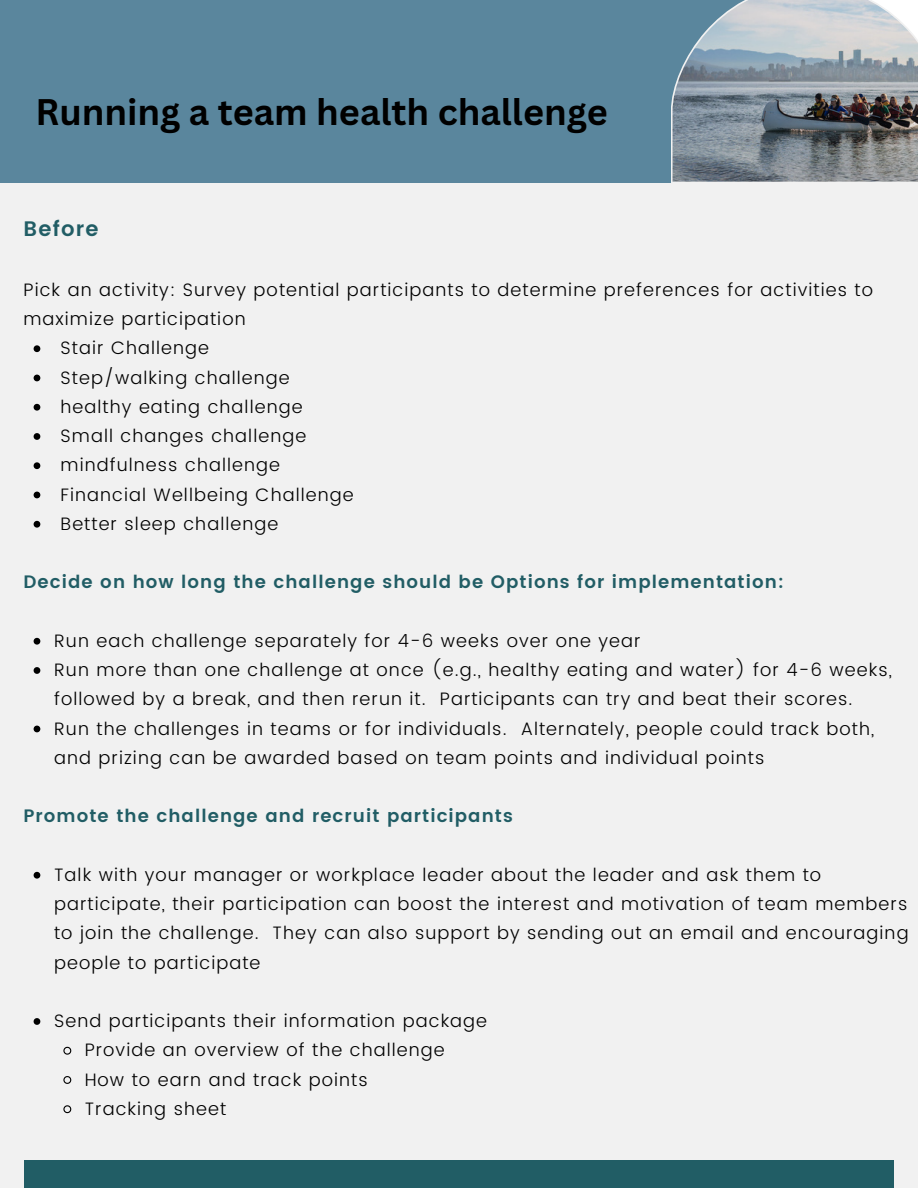
<style>
.page{position:relative;width:918px;height:1188px;background:#fff}
.page>*{position:absolute;margin:0;border:0;box-sizing:border-box;transform-origin:0 0}
.t1{font:700 36px "Canva Sans";color:#000}
.t2{font:600 21px "Poppins";letter-spacing:.06em;color:#215d65}
.t3{font:300 18px/29.2px "Poppins";letter-spacing:.06em;color:#000}
.t4{font:600 18px "Poppins";letter-spacing:.06em;color:#215d65}
</style>
<div class="page">
<div style="left:0;top:0;width:808px;height:183px;background:#5a869d"></div>
<div style="left:0;top:183px;width:918px;height:1005px;background:#f1f1f1"></div>
<svg style="left:671px;top:0;width:247px;height:183px;background:#8e979f"></svg>
<svg style="left:34px;top:345px;width:6px;height:7px"></svg>
<svg style="left:34px;top:375px;width:6px;height:6px"></svg>
<svg style="left:34px;top:404px;width:6px;height:7px"></svg>
<svg style="left:34px;top:433px;width:6px;height:7px"></svg>
<svg style="left:34px;top:462px;width:6px;height:7px"></svg>
<svg style="left:34px;top:492px;width:6px;height:6px"></svg>
<svg style="left:34px;top:521px;width:6px;height:7px"></svg>
<svg style="left:34px;top:638px;width:6px;height:7px"></svg>
<svg style="left:34px;top:667px;width:6px;height:7px"></svg>
<svg style="left:34px;top:726px;width:6px;height:6px"></svg>
<svg style="left:34px;top:872px;width:6px;height:7px"></svg>
<svg style="left:34px;top:1018px;width:6px;height:7px"></svg>
<svg style="left:63px;top:1046px;width:9px;height:9px"></svg>
<svg style="left:63px;top:1076px;width:9px;height:8px"></svg>
<svg style="left:63px;top:1105px;width:9px;height:9px"></svg>
<div style="left:24px;top:1160px;width:870px;height:28px;background:#215d65"></div>
<p class="t1" style="left:35px;top:87px;width:574px">Running a team health challenge</p>
<p class="t2" style="left:23px;top:217px;width:77px">Before</p>
<h2 class="t3" style="left:23px;top:275px;width:851px">Pick an activity: Survey potential participants to determine preferences for activities to maximize participation</h2>
<p class="t3" style="left:61px;top:334px;width:150px">Stair Challenge</p>
<p class="t3" style="left:61px;top:363px;width:231px">Step/walking challenge</p>
<p class="t3" style="left:61px;top:392px;width:244px">healthy eating challenge</p>
<p class="t3" style="left:61px;top:421px;width:247px">Small changes challenge</p>
<p class="t3" style="left:61px;top:451px;width:221px">mindfulness challenge</p>
<p class="t3" style="left:61px;top:480px;width:295px">Financial Wellbeing Challenge</p>
<p class="t3" style="left:61px;top:509px;width:219px">Better sleep challenge</p>
<p class="t4" style="left:23px;top:572px;width:762px">Decide on how long the challenge should be Options for implementation:</p>
<h3 class="t3" style="left:54px;top:626px;width:588px">Run each challenge separately for 4-6 weeks over one year</h3>
<p class="t3" style="left:54px;top:655px;width:839px">Run more than one challenge at once (e.g., healthy eating and water) for 4-6 weeks, followed by a break, and then rerun it. Participants can try and beat their scores.</p>
<p class="t3" style="left:54px;top:714px;width:822px">Run the challenges in teams or for individuals. Alternately, people could track both, and prizing can be awarded based on team points and individual points</p>
<p class="t4" style="left:23px;top:806px;width:491px">Promote the challenge and recruit participants</p>
<h3 class="t3" style="left:54px;top:860px;width:856px">Talk with your manager or workplace leader about the leader and ask them to participate, their participation can boost the interest and motivation of team members to join the challenge. They can also support by sending out an email and encouraging people to participate</h3>
<p class="t3" style="left:54px;top:1006px;width:435px">Send participants their information package</p>
<p class="t3" style="left:85px;top:1036px;width:362px">Provide an overview of the challenge</p>
<p class="t3" style="left:85px;top:1065px;width:285px">How to earn and track points</p>
<p class="t3" style="left:85px;top:1094px;width:143px">Tracking sheet</p>
</div>
